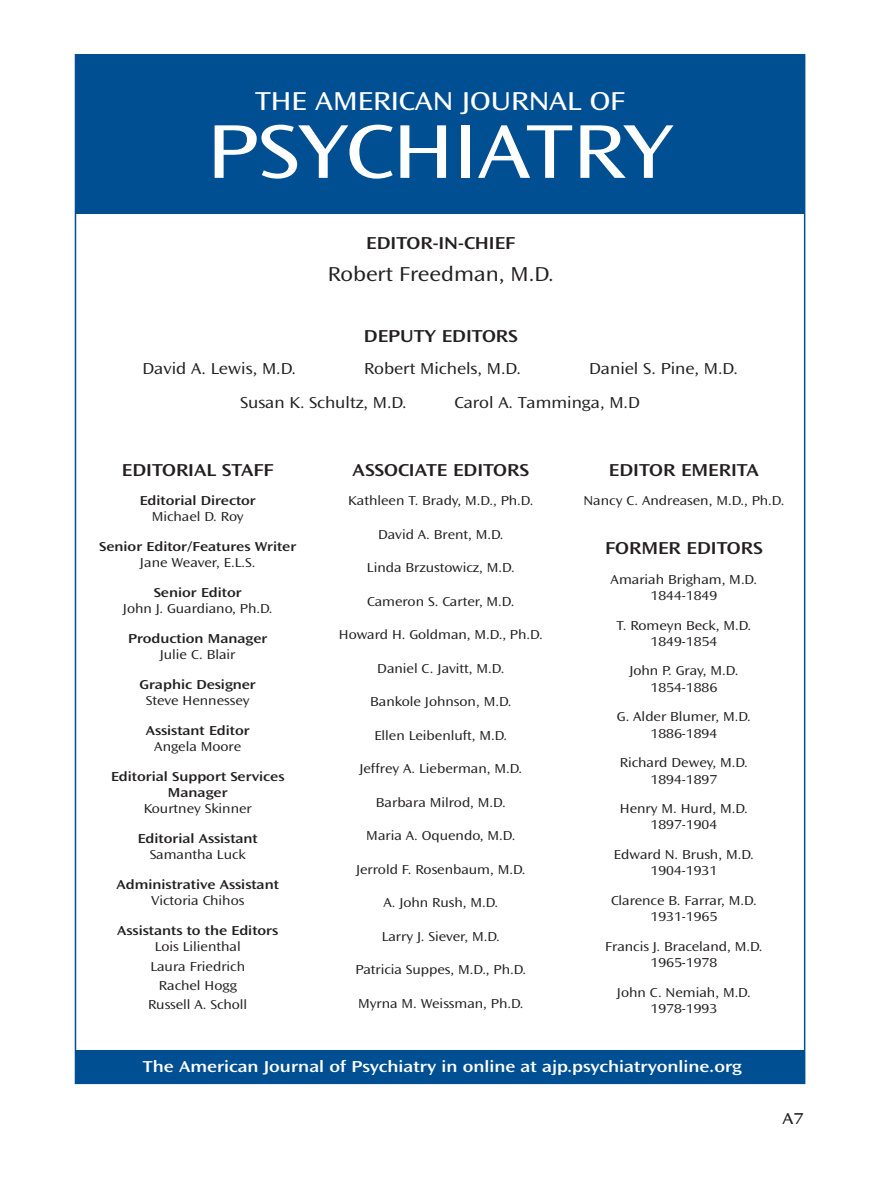
<style>
.page{position:relative;width:876px;height:1178px;background:#fff}
.page>*{position:absolute;margin:0;border:0;box-sizing:border-box;transform-origin:0 0}
.t1{font:79.5px "Ocean Sans MM 403 800";color:#fff}
.t2{font:27px "Ocean Sans MM 403 800";color:#fff}
.t3{font:21px "Ocean Sans MM 360 720";color:#231f20}
.t4{font:18px "Ocean Sans MM 512 800";color:#231f20}
.t5{font:16.5px "Ocean Sans MM 360 720";color:#231f20}
.t6{font:16.5px "Ocean Sans MM 512 800";color:#fff}
.t7{font:16.5px "Ocean Sans MM 403 800";color:#231f20}
.t8{font:13.5px/16.2px "Ocean Sans MM 360 720";color:#231f20;text-align:center}
.t9{font:13.5px/16.2px "Ocean Sans MM 512 800";color:#231f20;text-align:center}
</style>
<div class="page">
<div style="left:75px;top:54px;width:729px;height:160px;background:#004f92"></div>
<div style="left:75px;top:1050px;width:729px;height:33px;background:#004f92"></div>
<h2 class="t2" style="left:255px;top:90px;width:372px">THE AMERICAN JOURNAL OF</h2>
<h1 class="t1" style="left:207px;top:118px;width:467px">PSYCHIATRY</h1>
<h3 class="t4" style="left:366px;top:236px;width:151px">EDITOR-IN-CHIEF</h3>
<h3 class="t3" style="left:328px;top:265px;width:228px">Robert Freedman, M.D.</h3>
<h3 class="t4" style="left:364px;top:328px;width:155px">DEPUTY EDITORS</h3>
<p class="t5" style="left:142px;top:362px;width:155px">David A. Lewis, M.D.</p>
<p class="t5" style="left:364px;top:362px;width:158px">Robert Michels, M.D.</p>
<p class="t5" style="left:589px;top:362px;width:150px">Daniel S. Pine, M.D.</p>
<p class="t5" style="left:240px;top:395px;width:168px">Susan K. Schultz, M.D.</p>
<p class="t5" style="left:454px;top:395px;width:187px">Carol A. Tamminga, M.D</p>
<h3 class="t4" style="left:122px;top:462px;width:153px">EDITORIAL STAFF</h3>
<p class="t9" style="left:140px;top:493px;width:118px">Editorial Director</p>
<p class="t8" style="left:152px;top:509px;width:93px">Michael D. Roy</p>
<p class="t9" style="left:99px;top:539px;width:198px">Senior Editor/Features Writer</p>
<p class="t8" style="left:140px;top:555px;width:117px">Jane Weaver, E.L.S.</p>
<p class="t9" style="left:154px;top:585px;width:89px">Senior Editor</p>
<p class="t8" style="left:123px;top:601px;width:151px">John J. Guardiano, Ph.D.</p>
<p class="t9" style="left:128px;top:631px;width:141px">Production Manager</p>
<p class="t8" style="left:160px;top:647px;width:77px">Julie C. Blair</p>
<p class="t9" style="left:140px;top:677px;width:118px">Graphic Designer</p>
<p class="t8" style="left:146px;top:693px;width:105px">Steve Hennessey</p>
<p class="t9" style="left:146px;top:722px;width:105px">Assistant Editor</p>
<p class="t8" style="left:154px;top:739px;width:88px">Angela Moore</p>
<p class="t9" style="left:111px;top:768px;width:175px">Editorial Support Services<br>Manager</p>
<p class="t8" style="left:144px;top:801px;width:110px">Kourtney Skinner</p>
<p class="t9" style="left:138px;top:830px;width:122px">Editorial Assistant</p>
<p class="t8" style="left:150px;top:847px;width:98px">Samantha Luck</p>
<p class="t9" style="left:117px;top:876px;width:164px">Administrative Assistant</p>
<p class="t8" style="left:151px;top:893px;width:95px">Victoria Chihos</p>
<p class="t9" style="left:117px;top:922px;width:162px">Assistants to the Editors</p>
<p class="t8" style="left:148px;top:937px;width:101px;line-height:19.5px">Lois Lilienthal<br>Laura Friedrich<br>Rachel Hogg<br>Russell A. Scholl</p>
<h3 class="t4" style="left:353px;top:462px;width:178px">ASSOCIATE EDITORS</h3>
<p class="t8" style="left:348px;top:493px;width:187px">Kathleen T. Brady, M.D., Ph.D.</p>
<p class="t8" style="left:378px;top:526px;width:127px">David A. Brent, M.D.</p>
<p class="t8" style="left:367px;top:560px;width:149px">Linda Brzustowicz, M.D.</p>
<p class="t8" style="left:367px;top:593px;width:149px">Cameron S. Carter, M.D.</p>
<p class="t8" style="left:339px;top:627px;width:205px">Howard H. Goldman, M.D., Ph.D.</p>
<p class="t8" style="left:377px;top:660px;width:129px">Daniel C. Javitt, M.D.</p>
<p class="t8" style="left:370px;top:694px;width:143px">Bankole Johnson, M.D.</p>
<p class="t8" style="left:374px;top:727px;width:134px">Ellen Leibenluft, M.D.</p>
<p class="t8" style="left:359px;top:761px;width:164px">Jeffrey A. Lieberman, M.D.</p>
<p class="t8" style="left:376px;top:794px;width:131px">Barbara Milrod, M.D.</p>
<p class="t8" style="left:366px;top:828px;width:150px">Maria A. Oquendo, M.D.</p>
<p class="t8" style="left:356px;top:861px;width:171px">Jerrold F. Rosenbaum, M.D.</p>
<p class="t8" style="left:383px;top:895px;width:116px">A. John Rush, M.D.</p>
<p class="t8" style="left:382px;top:928px;width:120px">Larry J. Siever, M.D.</p>
<p class="t8" style="left:355px;top:962px;width:172px">Patricia Suppes, M.D., Ph.D.</p>
<p class="t8" style="left:358px;top:995px;width:167px">Myrna M. Weissman, Ph.D.</p>
<h3 class="t4" style="left:609px;top:462px;width:151px">EDITOR EMERITA</h3>
<p class="t8" style="left:583px;top:493px;width:203px">Nancy C. Andreasen, M.D., Ph.D.</p>
<h3 class="t4" style="left:605px;top:540px;width:159px">FORMER EDITORS</h3>
<p class="t8" style="left:611px;top:571px;width:148px">Amariah Brigham, M.D.<br>1844-1849</p>
<p class="t8" style="left:616px;top:617px;width:136px">T. Romeyn Beck, M.D.<br>1849-1854</p>
<p class="t8" style="left:629px;top:663px;width:110px">John P. Gray, M.D.<br>1854-1886</p>
<p class="t8" style="left:617px;top:709px;width:136px">G. Alder Blumer, M.D.<br>1886-1894</p>
<p class="t8" style="left:620px;top:755px;width:130px">Richard Dewey, M.D.<br>1894-1897</p>
<p class="t8" style="left:620px;top:801px;width:129px">Henry M. Hurd, M.D.<br>1897-1904</p>
<p class="t8" style="left:614px;top:847px;width:141px">Edward N. Brush, M.D.<br>1904-1931</p>
<p class="t8" style="left:611px;top:893px;width:147px">Clarence B. Farrar, M.D.<br>1931-1965</p>
<p class="t8" style="left:605px;top:938px;width:159px">Francis J. Braceland, M.D.<br>1965-1978</p>
<p class="t8" style="left:617px;top:984px;width:135px">John C. Nemiah, M.D.<br>1978-1993</p>
<p class="t6" style="left:143px;top:1059px;width:600px">The American Journal of Psychiatry in online at ajp.psychiatryonline.org</p>
<p class="t7" style="left:782px;top:1111px;width:23px">A7</p>
</div>
